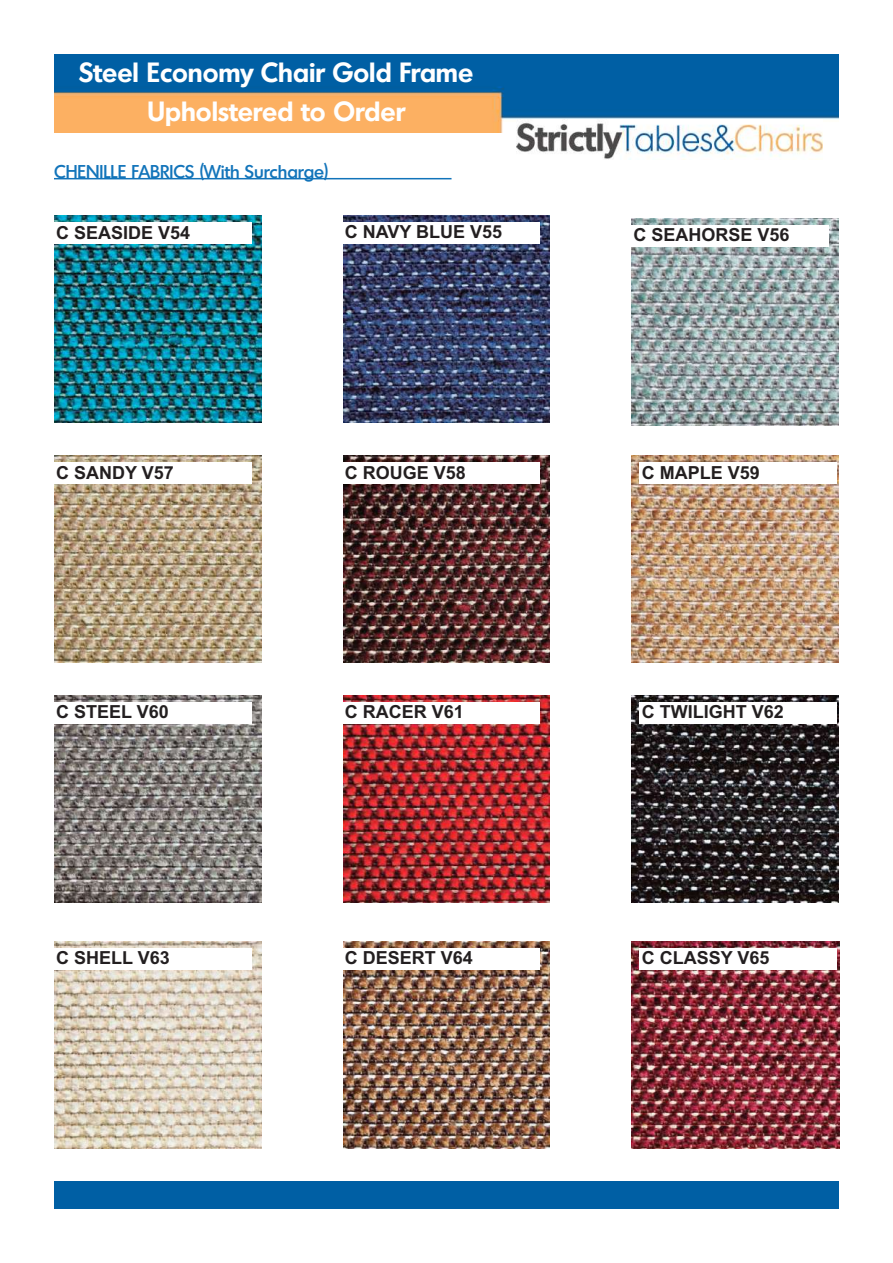
<style>
.page{position:relative;width:893px;height:1263px;background:#fff}
.page>*{position:absolute;margin:0;border:0;box-sizing:border-box;transform-origin:0 0}
.t1{font:600 27px "Montreal";color:#fff}
.t2{font:700 18px "Arial";color:#231f20}
.t3{font:500 18px "Montreal";color:#1274ba}
</style>
<div class="page">
<img style="left:54px;top:54px;width:785px;height:78px">
<div style="left:54px;top:1181px;width:785px;height:28px;background:#005fa4"></div>
<img style="left:516px;top:119px;width:307px;height:41px">
<img style="left:54px;top:216px;width:207px;height:207px">
<div style="left:54px;top:222px;width:197px;height:22px;background:#fff"></div>
<img style="left:343px;top:216px;width:207px;height:207px">
<div style="left:343px;top:222px;width:197px;height:22px;background:#fff"></div>
<img style="left:54px;top:456px;width:207px;height:207px">
<div style="left:54px;top:463px;width:197px;height:21px;background:#fff"></div>
<img style="left:343px;top:456px;width:207px;height:207px">
<div style="left:343px;top:463px;width:197px;height:21px;background:#fff"></div>
<img style="left:632px;top:456px;width:207px;height:207px">
<div style="left:639px;top:463px;width:198px;height:21px;background:#fff"></div>
<img style="left:54px;top:695px;width:207px;height:207px">
<div style="left:54px;top:702px;width:197px;height:21px;background:#fff"></div>
<img style="left:343px;top:695px;width:207px;height:207px">
<div style="left:343px;top:702px;width:197px;height:21px;background:#fff"></div>
<img style="left:632px;top:695px;width:207px;height:207px">
<div style="left:639px;top:702px;width:198px;height:21px;background:#fff"></div>
<img style="left:632px;top:218px;width:207px;height:207px">
<div style="left:631px;top:225px;width:198px;height:22px;background:#fff"></div>
<hr style="left:54px;top:178px;width:398px;height:1px;background:#1274ba">
<img style="left:54px;top:941px;width:207px;height:207px">
<div style="left:54px;top:948px;width:197px;height:22px;background:#fff"></div>
<img style="left:343px;top:941px;width:207px;height:207px">
<div style="left:343px;top:948px;width:197px;height:22px;background:#fff"></div>
<img style="left:632px;top:941px;width:207px;height:208px">
<div style="left:639px;top:948px;width:198px;height:22px;background:#fff"></div>
<h1 class="t1" style="left:79px;top:54px;width:396px">Steel Economy Chair Gold Frame</h1>
<h1 class="t1" style="left:148px;top:94px;width:259px">Upholstered to Order</h1>
<p class="t3" style="left:54px;top:160px;width:276px">CHENILLE FABRICS (With Surcharge)</p>
<p class="t2" style="left:56px;top:222px;width:136px">C SEASIDE V54</p>
<p class="t2" style="left:345px;top:222px;width:159px">C NAVY BLUE V55</p>
<p class="t2" style="left:634px;top:224px;width:158px">C SEAHORSE V56</p>
<p class="t2" style="left:56px;top:462px;width:119px">C SANDY V57</p>
<p class="t2" style="left:345px;top:462px;width:123px">C ROUGE V58</p>
<p class="t2" style="left:642px;top:462px;width:120px">C MAPLE V59</p>
<p class="t2" style="left:56px;top:701px;width:114px">C STEEL V60</p>
<p class="t2" style="left:345px;top:701px;width:121px">C RACER V61</p>
<p class="t2" style="left:642px;top:701px;width:144px">C TWILIGHT V62</p>
<p class="t2" style="left:56px;top:947px;width:115px">C SHELL V63</p>
<p class="t2" style="left:345px;top:947px;width:130px">C DESERT V64</p>
<p class="t2" style="left:642px;top:947px;width:129px">C CLASSY V65</p>
</div>
